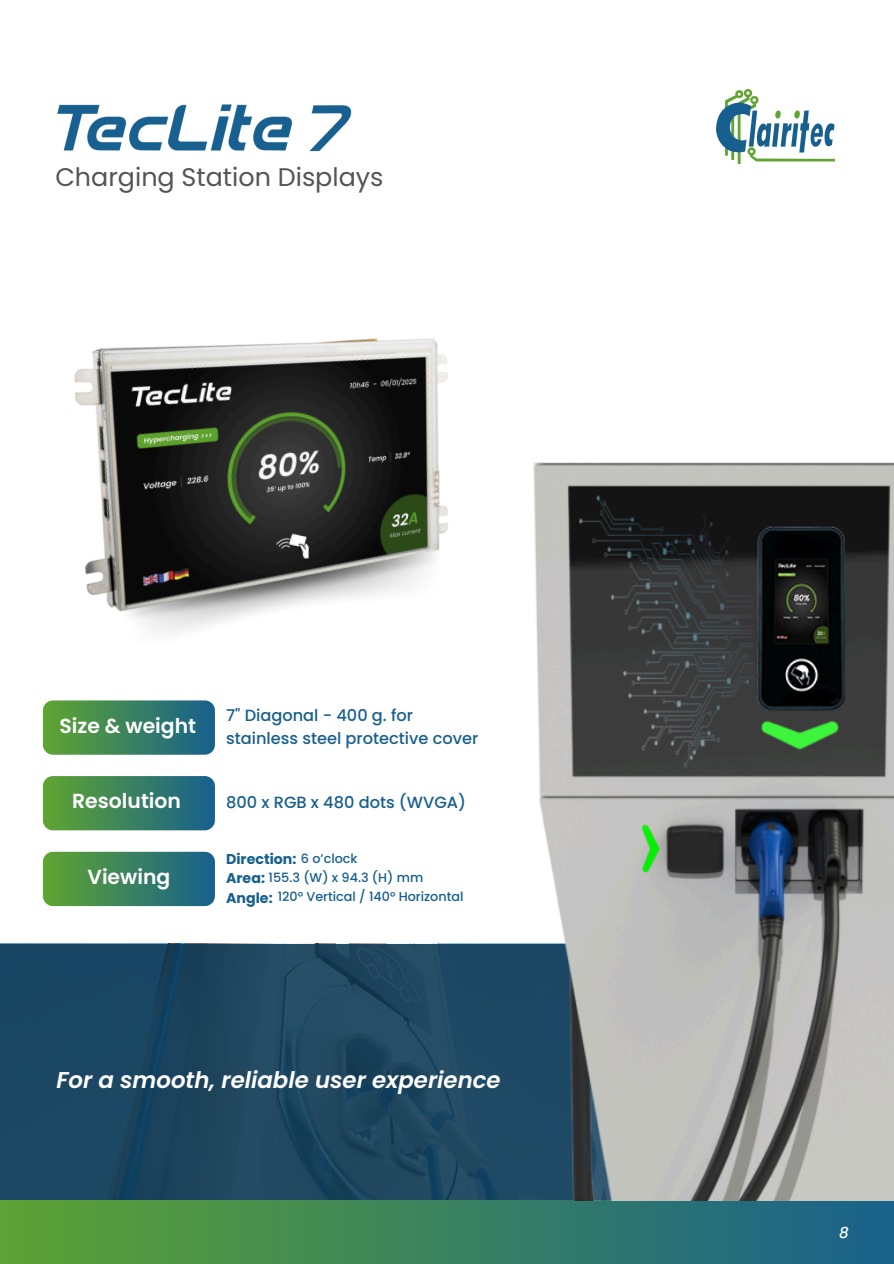
<style>
.page{position:relative;width:894px;height:1264px;background:#fff}
.page>*{position:absolute;margin:0;border:0;box-sizing:border-box;transform-origin:0 0}
.t1{font:25.35px "Poppins";color:#545454}
.t2{font:italic 600 22.8px "Poppins";color:#fff}
.t3{font:600 20.4px "Poppins";color:#fff}
.t4{font:500 16.2px/22.4px "Poppins";color:#165f8e}
.t5{font:italic 500 15px "Poppins";color:#fff}
.t6{font:700 14.1px "Poppins";color:#165f8e}
.t7{font:500 12.75px "Poppins";color:#165f8e}
.s1{font-weight:500;font-size:12.75px}
.s2{font-weight:700;font-size:14.1px}
</style>
<div class="page">
<div style="left:0;top:943px;width:893px;height:274px;background:#1d4763"></div>
<div style="left:0;top:1200px;width:893px;height:63px;background:linear-gradient(to right,#5ca234,#19628b)"></div>
<img style="left:57px;top:104px;width:235px;height:47px">
<img style="left:716px;top:89px;width:118px;height:75px">
<img style="left:309px;top:105px;width:43px;height:47px">
<img style="left:519px;top:463px;width:374px;height:737px">
<svg style="left:43px;top:776px;width:172px;height:54px;background:#3d835f"></svg>
<svg style="left:43px;top:714px;width:172px;height:40px;background:#3c835f"></svg>
<svg style="left:43px;top:851px;width:172px;height:55px;background:#3f8561"></svg>
<img style="left:42px;top:338px;width:406px;height:376px">
<p class="t1" style="left:55px;top:160px;width:329px">Charging Station Displays</p>
<p class="t3" style="left:60px;top:711px;width:138px">Size &amp; weight</p>
<p class="t4" style="left:226px;top:704px;width:254px">7" Diagonal - 400 g. for stainless steel protective cover</p>
<h3 class="t3" style="left:72px;top:787px;width:110px">Resolution</h3>
<h5 class="t3" style="left:87px;top:862px;width:84px">Viewing</h5>
<p class="t4" style="left:226px;top:791px;width:241px">800 x RGB x 480 dots (WVGA)</p>
<p class="t6" style="left:226px;top:849px;width:133px">Direction: <span class="s1">6 o’clock</span></p>
<p class="t7" style="left:226px;top:868px;width:199px"><span class="s2">Area:</span> 155.3 (W) x 94.3 (H) mm</p>
<p class="t6" style="left:226px;top:887px;width:48px">Angle:</p>
<h3 class="t7" style="left:278px;top:887px;width:187px">120° Vertical / 140° Horizontal</h3>
<h1 class="t2" style="left:56px;top:1063px;width:445px">For a smooth, reliable user experience</h1>
<p class="t5" style="left:838px;top:1222px;width:11px">8</p>
</div>
